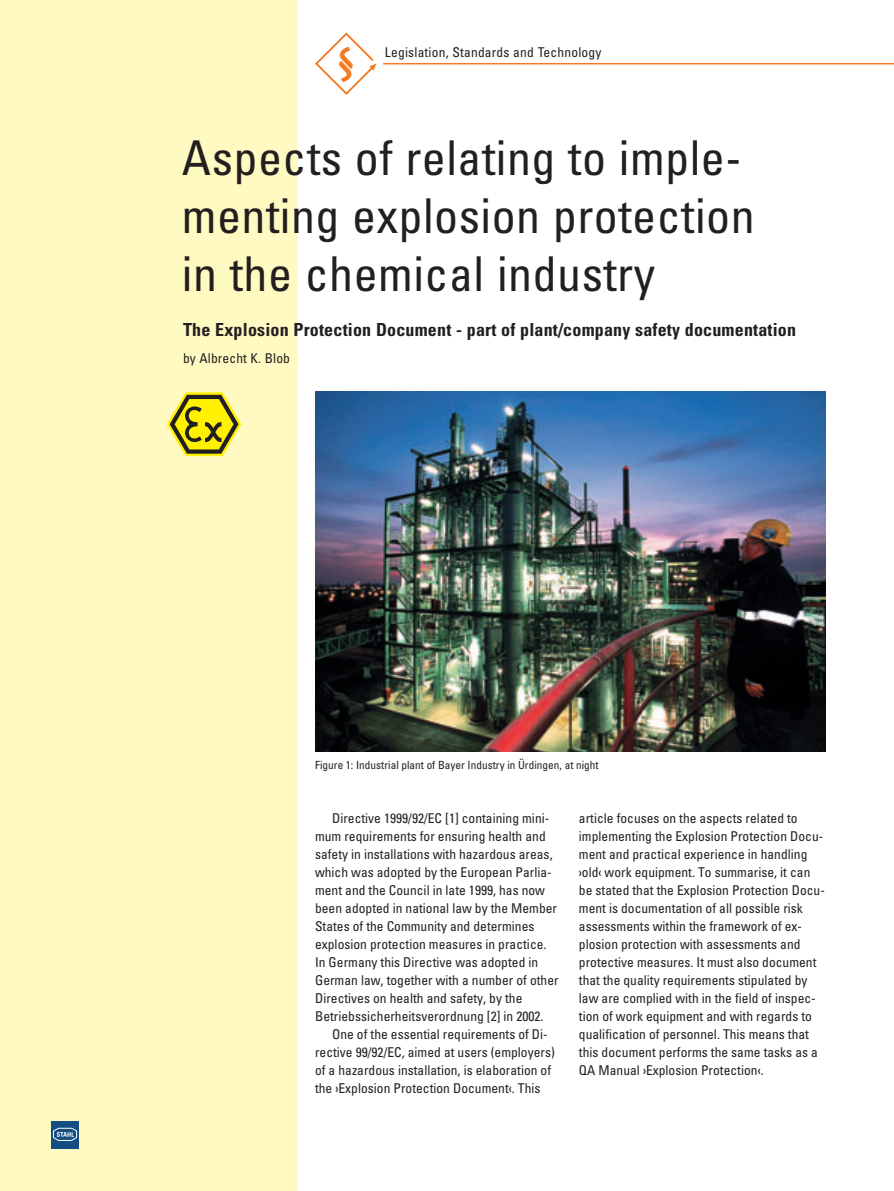
<style>
.page{position:relative;width:894px;height:1191px;background:#fff}
.page>*{position:absolute;margin:0;border:0;box-sizing:border-box;transform-origin:0 0}
.t1{font:condensed 48px/57.9px "Univers";letter-spacing:.01em;color:#231f20}
.t2{font:700 40.95px "Eureka Mono";color:#f47921}
.t3{font:700 condensed 18px "Univers";letter-spacing:.01em;color:#231f20}
.t4{font:condensed 13.5px/18px "Univers";color:#231f20}
.t5{font:condensed 11.25px "Univers";letter-spacing:.005em;color:#231f20}
</style>
<div class="page">
<hr style="left:383px;top:63px;width:510px;height:1px;background:#f47921">
<div style="left:0;top:0;width:298px;height:1190px;background:#fffac1"></div>
<svg style="left:315px;top:32px;width:61px;height:63px"></svg>
<svg style="left:167px;top:392px;width:74px;height:64px"></svg>
<img style="left:315px;top:391px;width:510px;height:360px">
<div style="left:51px;top:1120px;width:28px;height:28px;background:#144e82"></div>
<svg style="left:53px;top:1127px;width:24px;height:13px"></svg>
<p class="t2" style="left:334px;top:35px;width:26px">§</p>
<p class="t4" style="left:385px;top:45px;width:218px">Legislation, Standards and Technology</p>
<p class="t1" style="left:182px;top:134px;width:574px">Aspects of relating to imple&shy;menting explosion protection in the chemical industry</p>
<p class="t3" style="left:183px;top:323px;width:614px">The Explosion Protection Document - part of plant/company safety documentation</p>
<p class="t4" style="left:183px;top:350px;width:108px">by Albrecht K. Blob</p>
<p class="t5" style="left:315px;top:761px;width:285px">Figure 1: Industrial plant of Bayer Industry in Ürdingen, at night</p>
<p class="t4" style="left:332px;top:810px;width:219px">Directive 1999/92/EC [1] containing mini-</p>
<p class="t4" style="left:315px;top:828px;width:232px">mum requirements for ensuring health and</p>
<p class="t4" style="left:315px;top:846px;width:239px">safety in installations with hazardous areas,</p>
<p class="t4" style="left:315px;top:864px;width:238px">which was adopted by the European Parlia-</p>
<p class="t4" style="left:315px;top:882px;width:231px">ment and the Council in late 1999, has now</p>
<p class="t4" style="left:315px;top:900px;width:243px">been adopted in national law by the Member</p>
<p class="t4" style="left:315px;top:918px;width:221px">States of the Community and determines</p>
<p class="t4" style="left:315px;top:936px;width:233px">explosion protection measures in practice.</p>
<p class="t4" style="left:315px;top:954px;width:224px">In Germany this Directive was adopted in</p>
<p class="t4" style="left:315px;top:972px;width:245px">German law, together with a number of other</p>
<p class="t4" style="left:315px;top:990px;width:209px">Directives on health and safety, by the</p>
<p class="t4" style="left:315px;top:1008px;width:230px">Betriebssicherheitsverordnung [2] in 2002.</p>
<p class="t4" style="left:332px;top:1026px;width:217px">One of the essential requirements of Di-</p>
<p class="t4" style="left:315px;top:1044px;width:241px">rective 99/92/EC, aimed at users (employers)</p>
<p class="t4" style="left:315px;top:1062px;width:237px">of a hazardous installation, is elaboration of</p>
<p class="t4" style="left:315px;top:1080px;width:227px">the ›Explosion Protection Document‹. This</p>
<p class="t4" style="left:578px;top:810px;width:247px">article focuses on the aspects related to implementing the Explosion Protection Docu&shy;ment and practical experience in handling ›old‹ work equipment. To summarise, it can be stated that the Explosion Protection Docu&shy;ment is documentation of all possible risk assessments within the framework of ex&shy;plosion protection with assessments and protective measures. It must also document that the quality requirements stipulated by law are complied with in the field of inspec&shy;tion of work equipment and with regards to qualification of personnel. This means that this document performs the same tasks as a QA Manual ›Explosion Protection‹.</p>
</div>
